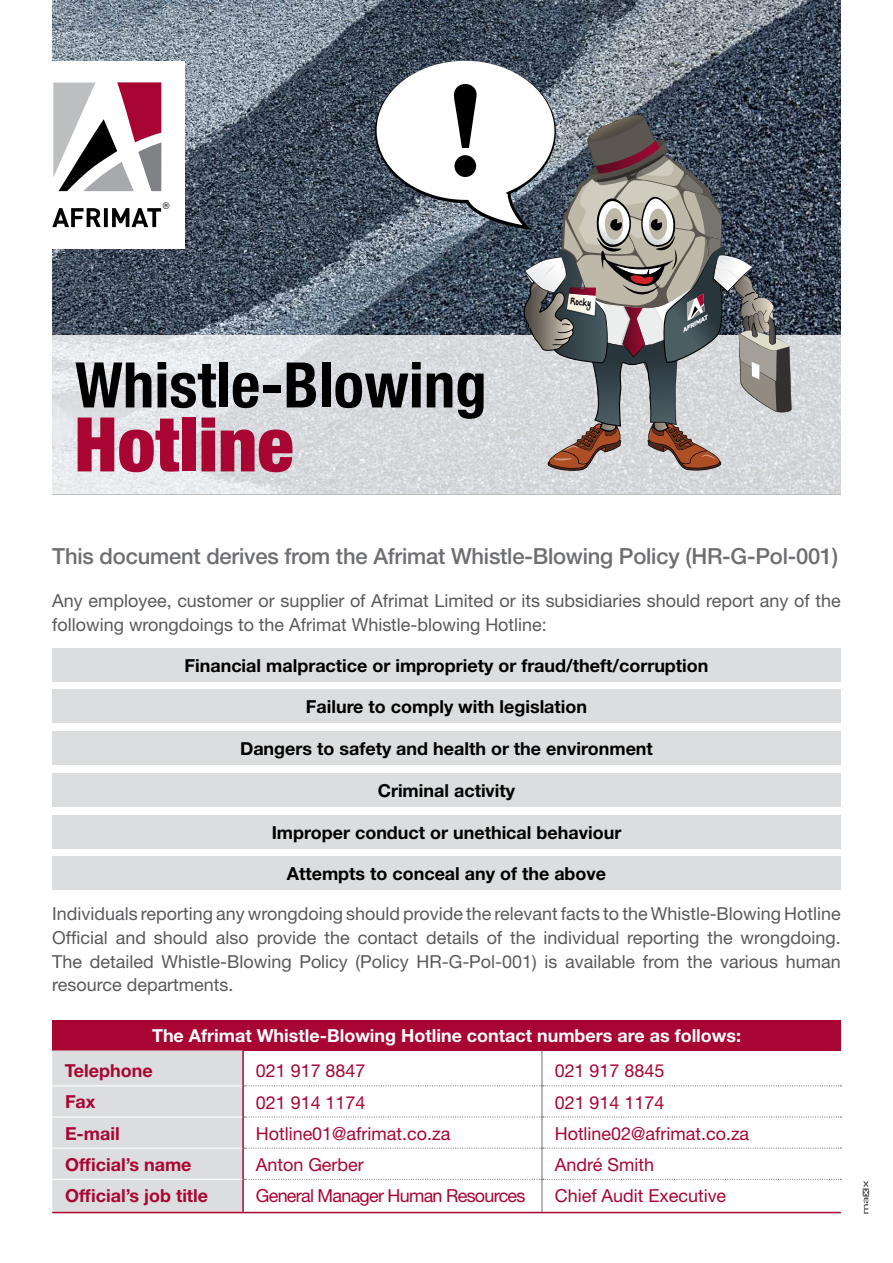
<style>
.page{position:relative;width:893px;height:1263px;background:#fff}
.page>*{position:absolute;margin:0;border:0;box-sizing:border-box;transform-origin:0 0}
.t1{font:900 condensed 75.45px "Helvetica Neue";color:#a90533}
.t2{font:700 condensed 62.93px "Helvetica Neue";color:#000}
.t3{font:500 22.2px "Helvetica Neue";letter-spacing:-.01em;color:#6d6e71}
.t4{font:17.92px/23.9px "Helvetica Neue";color:#58595b}
.t5{font:700 17.92px "Helvetica Neue";color:#000}
.t6{font:17.92px "Helvetica Neue";color:#a90533}
.t7{font:700 17.92px "Helvetica Neue";color:#fff}
.t8{font:700 17.92px "Helvetica Neue";color:#a90533}
.t9{font:17.92px "Helvetica Neue";letter-spacing:-.04em;color:#a90533}
.t10{font:9.15px "Helvetica";color:#000}
.t11{font:8.18px "DJB Almost Perfect";color:#000}
</style>
<div class="page">
<img style="left:52px;top:0;width:789px;height:335px">
<div style="left:52px;top:1019px;width:789px;height:31px;background:#a90533"></div>
<svg style="left:52px;top:1050px;width:789px;height:162px"></svg>
<hr style="left:542px;top:1050px;width:1px;height:36px;background:#6d6e71">
<hr style="left:542px;top:1086px;width:1px;height:31px;background:#6d6e71">
<hr style="left:542px;top:1117px;width:1px;height:31px;background:#6d6e71">
<hr style="left:542px;top:1148px;width:1px;height:31px;background:#6d6e71">
<hr style="left:542px;top:1179px;width:1px;height:33px;background:#6d6e71">
<hr style="left:52px;top:1085px;width:190px;height:1px;background:#fff">
<hr style="left:52px;top:1116px;width:190px;height:1px;background:#fff">
<hr style="left:52px;top:1147px;width:190px;height:2px;background:#fff">
<hr style="left:52px;top:1179px;width:190px;height:1px;background:#fff">
<hr style="left:52px;top:1212px;width:191px;height:1px;background:#a90533">
<hr style="left:243px;top:1212px;width:299px;height:1px;background:#a90533">
<hr style="left:542px;top:1212px;width:299px;height:1px;background:#a90533">
<svg style="left:52px;top:335px;width:789px;height:159px;background:#dcdfe2"></svg>
<div style="left:0;top:61px;width:185px;height:188px;background:#fff"></div>
<svg style="left:52px;top:208px;width:109px;height:19px"></svg>
<svg style="left:53px;top:83px;width:108px;height:108px"></svg>
<div style="left:52px;top:648px;width:789px;height:33px;background:#dcddde"></div>
<div style="left:52px;top:690px;width:789px;height:33px;background:#dcddde"></div>
<div style="left:52px;top:732px;width:789px;height:33px;background:#dcddde"></div>
<div style="left:52px;top:773px;width:789px;height:33px;background:#dcddde"></div>
<div style="left:52px;top:815px;width:789px;height:33px;background:#dcddde"></div>
<div style="left:52px;top:857px;width:789px;height:33px;background:#dcddde"></div>
<svg style="left:863px;top:1180px;width:6px;height:34px"></svg>
<svg style="left:375px;top:60px;width:416px;height:411px;background:#919498"></svg>
<p class="t10" style="left:163px;top:199px;width:8px">®</p>
<h2 class="t2" style="left:75px;top:333px;width:413px">Whistle-Blowing</h2>
<h1 class="t1" style="left:74px;top:382px;width:221px">Hotline</h1>
<p class="t11" style="left:571px;top:296px;width:22px;rotate:8deg">Rocky</p>
<p class="t3" style="left:52px;top:543px;width:787px">This document derives from the Afrimat Whistle-Blowing Policy (HR-G-Pol-001)</p>
<p class="t4" style="left:52px;top:588px;width:790px">Any employee, customer or supplier of Afrimat Limited or its subsidiaries should report any of the following wrongdoings to the Afrimat Whistle-blowing Hotline:</p>
<p class="t5" style="left:184px;top:654px;width:525px">Financial malpractice or impropriety or fraud/theft/corruption</p>
<p class="t5" style="left:306px;top:696px;width:283px">Failure to comply with legislation</p>
<p class="t5" style="left:240px;top:738px;width:414px">Dangers to safety and health or the environment</p>
<p class="t5" style="left:378px;top:779px;width:139px">Criminal activity</p>
<p class="t5" style="left:272px;top:821px;width:351px">Improper conduct or unethical behaviour</p>
<p class="t5" style="left:287px;top:863px;width:321px">Attempts to conceal any of the above</p>
<p class="t4" style="left:52px;top:901px;width:790px;text-align:justify">Individuals reporting any wrongdoing should provide the relevant facts to the Whistle-Blowing Hotline Official and should also provide the contact details of the individual reporting the wrongdoing.<br>The detailed Whistle-Blowing Policy (Policy HR-G-Pol-001) is available from the various human resource departments.</p>
<p class="t7" style="left:152px;top:1024px;width:591px">The Afrimat Whistle-Blowing Hotline contact numbers are as follows:</p>
<p class="t8" style="left:65px;top:1060px;width:89px">Telephone</p>
<p class="t6" style="left:256px;top:1060px;width:111px">021 917 8847</p>
<p class="t6" style="left:555px;top:1060px;width:111px">021 917 8845</p>
<p class="t8" style="left:65px;top:1091px;width:32px">Fax</p>
<p class="t6" style="left:256px;top:1091px;width:111px">021 914 1174</p>
<p class="t6" style="left:555px;top:1091px;width:111px">021 914 1174</p>
<p class="t8" style="left:65px;top:1122px;width:56px">E-mail</p>
<p class="t6" style="left:256px;top:1122px;width:196px">Hotline01@afrimat.co.za</p>
<p class="t6" style="left:555px;top:1122px;width:196px">Hotline02@afrimat.co.za</p>
<p class="t8" style="left:65px;top:1153px;width:128px">Official’s name</p>
<p class="t6" style="left:256px;top:1154px;width:110px">Anton Gerber</p>
<p class="t6" style="left:555px;top:1154px;width:101px">André Smith</p>
<p class="t8" style="left:65px;top:1184px;width:145px">Official’s job title</p>
<p class="t9" style="left:256px;top:1185px;width:271px">General Manager Human Resources</p>
<p class="t6" style="left:555px;top:1185px;width:173px">Chief Audit Executive</p>
</div>
